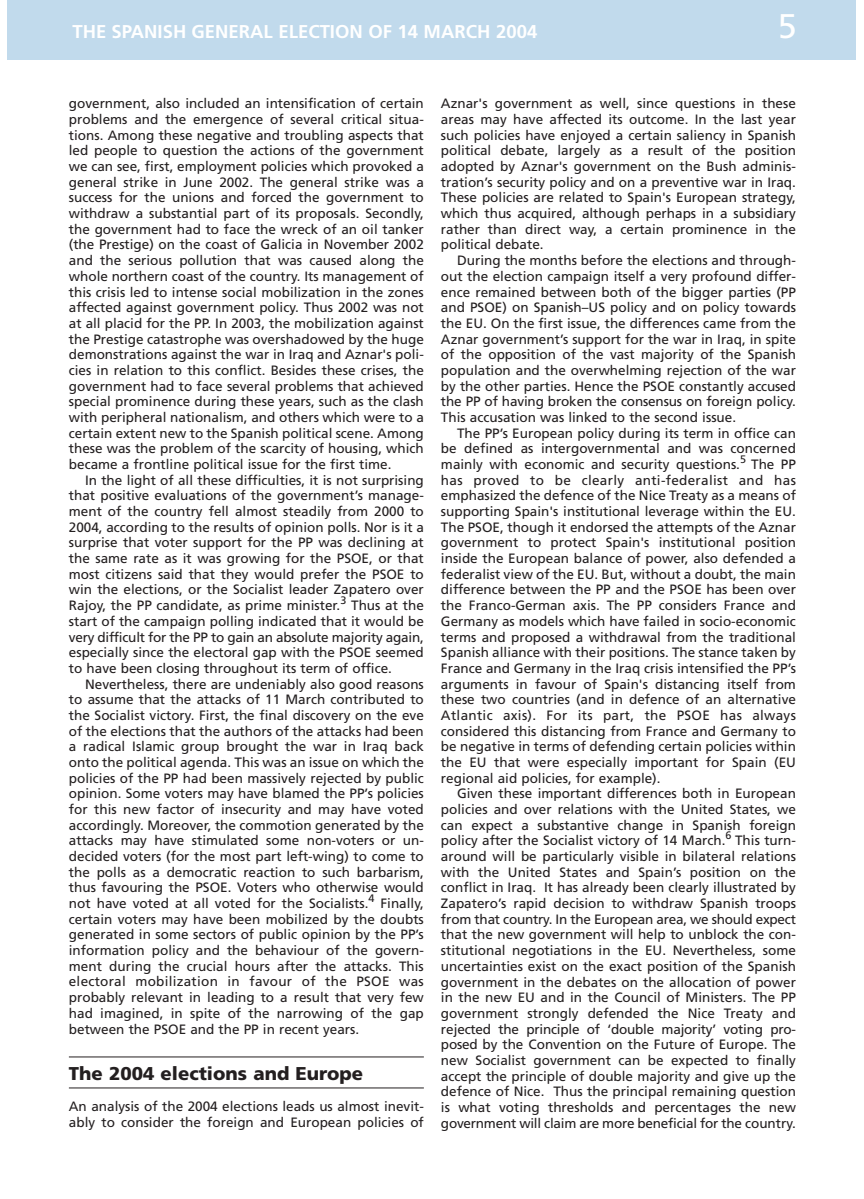
<style>
.page{position:relative;width:864px;height:1199px;background:#fff}
.page>*{position:absolute;margin:0;border:0;box-sizing:border-box;transform-origin:0 0}
.t1{font:34.2px "Frutiger";color:#fff}
.t2{font:700 18.6px "Frutiger";color:#fff}
.t3{font:900 18.6px "Frutiger";color:#231f20}
.t4{font:13.5px/15.8px "Frutiger";color:#231f20;text-align:justify}
.t5{font:10.8px "Frutiger";color:#231f20}
</style>
<div class="page">
<hr style="left:69px;top:1056px;width:355px;height:1px;background:#231f20">
<hr style="left:69px;top:1087px;width:355px;height:1px;background:#231f20">
<div style="left:8px;top:0;width:848px;height:59px;background:#c1daec"></div>
<h2 class="t2" style="left:72px;top:24px;width:466px">THE SPANISH GENERAL ELECTION OF 14 MARCH 2004</h2>
<h1 class="t1" style="left:778px;top:12px;width:21px">5</h1>
<p class="t4" style="left:69px;top:97px;width:357px">government, also included an intensification of certain problems and the emergence of several critical situa&shy;tions. Among these negative and troubling aspects that led people to question the actions of the government we can see, first, employment policies which provoked a general strike in June 2002. The general strike was a success for the unions and forced the government to withdraw a substantial part of its proposals. Secondly, the government had to face the wreck of an oil tanker (the Prestige) on the coast of Galicia in November 2002 and the serious pollution that was caused along the whole northern coast of the country. Its management of this crisis led to intense social mobilization in the zones affected against government policy. Thus 2002 was not at all placid for the PP. In 2003, the mobilization against the Prestige catastrophe was overshadowed by the huge demonstrations against the war in Iraq and Aznar's poli&shy;cies in relation to this conflict. Besides these crises, the government had to face several problems that achieved special prominence during these years, such as the clash with peripheral nationalism, and others which were to a certain extent new to the Spanish political scene. Among these was the problem of the scarcity of housing, which became a frontline political issue for the first time.</p>
<p class="t4" style="left:69px;top:473px;width:357px;text-indent:16px">In the light of all these difficulties, it is not surprising that positive evaluations of the government’s manage&shy;ment of the country fell almost steadily from 2000 to 2004, according to the results of opinion polls. Nor is it a surprise that voter support for the PP was declining at the same rate as it was growing for the PSOE, or that most citizens said that they would prefer the PSOE to win the elections, or the Socialist leader Zapatero over Rajoy, the PP candidate, as prime minister.</p>
<p class="t5" style="left:340px;top:595px;width:8px">3</p>
<p class="t4" style="left:69px;top:598px;width:357px;text-indent:282px">Thus at the start of the campaign polling indicated that it would be very difficult for the PP to gain an absolute majority again, especially since the electoral gap with the PSOE seemed to have been closing throughout its term of office.</p>
<p class="t4" style="left:69px;top:677px;width:357px;text-indent:16px">Nevertheless, there are undeniably also good reasons to assume that the attacks of 11 March contributed to the Socialist victory. First, the final discovery on the eve of the elections that the authors of the attacks had been a radical Islamic group brought the war in Iraq back onto the political agenda. This was an issue on which the policies of the PP had been massively rejected by public opinion. Some voters may have blamed the PP’s policies for this new factor of insecurity and may have voted accordingly. Moreover, the commotion generated by the attacks may have stimulated some non-voters or un&shy;decided voters (for the most part left-wing) to come to the polls as a democratic reaction to such barbarism, thus favouring the PSOE. Voters who otherwise would not have voted at all voted for the Socialists.</p>
<p class="t5" style="left:368px;top:893px;width:8px">4</p>
<p class="t4" style="left:69px;top:896px;width:357px;text-indent:312px">Finally, certain voters may have been mobilized by the doubts generated in some sectors of public opinion by the PP’s information policy and the behaviour of the govern&shy;ment during the crucial hours after the attacks. This electoral mobilization in favour of the PSOE was probably relevant in leading to a result that very few had imagined, in spite of the narrowing of the gap between the PSOE and the PP in recent years.</p>
<h2 class="t3" style="left:69px;top:1065px;width:296px">The 2004 elections and Europe</h2>
<p class="t4" style="left:69px;top:1099px;width:357px">An analysis of the 2004 elections leads us almost inevit&shy;ably to consider the foreign and European policies of</p>
<p class="t4" style="left:441px;top:97px;width:357px">Aznar's government as well, since questions in these areas may have affected its outcome. In the last year such policies have enjoyed a certain saliency in Spanish political debate, largely as a result of the position adopted by Aznar's government on the Bush adminis&shy;tration’s security policy and on a preventive war in Iraq.<br>These policies are related to Spain's European strategy, which thus acquired, although perhaps in a subsidiary rather than direct way, a certain prominence in the political debate.</p>
<p class="t4" style="left:441px;top:254px;width:357px;text-indent:16px">During the months before the elections and through&shy;out the election campaign itself a very profound differ&shy;ence remained between both of the bigger parties (PP and PSOE) on Spanish–US policy and on policy towards the EU. On the first issue, the differences came from the Aznar government’s support for the war in Iraq, in spite of the opposition of the vast majority of the Spanish population and the overwhelming rejection of the war by the other parties. Hence the PSOE constantly accused the PP of having broken the consensus on foreign policy.<br>This accusation was linked to the second issue.</p>
<p class="t4" style="left:441px;top:426px;width:357px;text-indent:16px">The PP’s European policy during its term in office can be defined as intergovernmental and was concerned mainly with economic and security questions.</p>
<p class="t5" style="left:740px;top:454px;width:8px">5</p>
<p class="t4" style="left:441px;top:457px;width:357px;text-indent:310px">The PP has proved to be clearly anti-federalist and has emphasized the defence of the Nice Treaty as a means of supporting Spain's institutional leverage within the EU.<br>The PSOE, though it endorsed the attempts of the Aznar government to protect Spain's institutional position inside the European balance of power, also defended a federalist view of the EU. But, without a doubt, the main difference between the PP and the PSOE has been over the Franco-German axis. The PP considers France and Germany as models which have failed in socio-economic terms and proposed a withdrawal from the traditional Spanish alliance with their positions. The stance taken by France and Germany in the Iraq crisis intensified the PP’s arguments in favour of Spain's distancing itself from these two countries (and in defence of an alternative Atlantic axis). For its part, the PSOE has always considered this distancing from France and Germany to be negative in terms of defending certain policies within the EU that were especially important for Spain (EU regional aid policies, for example).</p>
<p class="t4" style="left:441px;top:786px;width:357px;text-indent:16px">Given these important differences both in European policies and over relations with the United States, we can expect a substantive change in Spanish foreign policy after the Socialist victory of 14 March.</p>
<p class="t5" style="left:726px;top:831px;width:8px">6</p>
<p class="t4" style="left:441px;top:833px;width:357px;text-indent:294px">This turn&shy;around will be particularly visible in bilateral relations with the United States and Spain’s position on the conflict in Iraq. It has already been clearly illustrated by Zapatero’s rapid decision to withdraw Spanish troops from that country. In the European area, we should expect that the new government will help to unblock the con&shy;stitutional negotiations in the EU. Nevertheless, some uncertainties exist on the exact position of the Spanish government in the debates on the allocation of power in the new EU and in the Council of Ministers. The PP government strongly defended the Nice Treaty and rejected the principle of ‘double majority’ voting pro&shy;posed by the Convention on the Future of Europe. The new Socialist government can be expected to finally accept the principle of double majority and give up the defence of Nice. Thus the principal remaining question is what voting thresholds and percentages the new government will claim are more beneficial for the country.</p>
</div>
